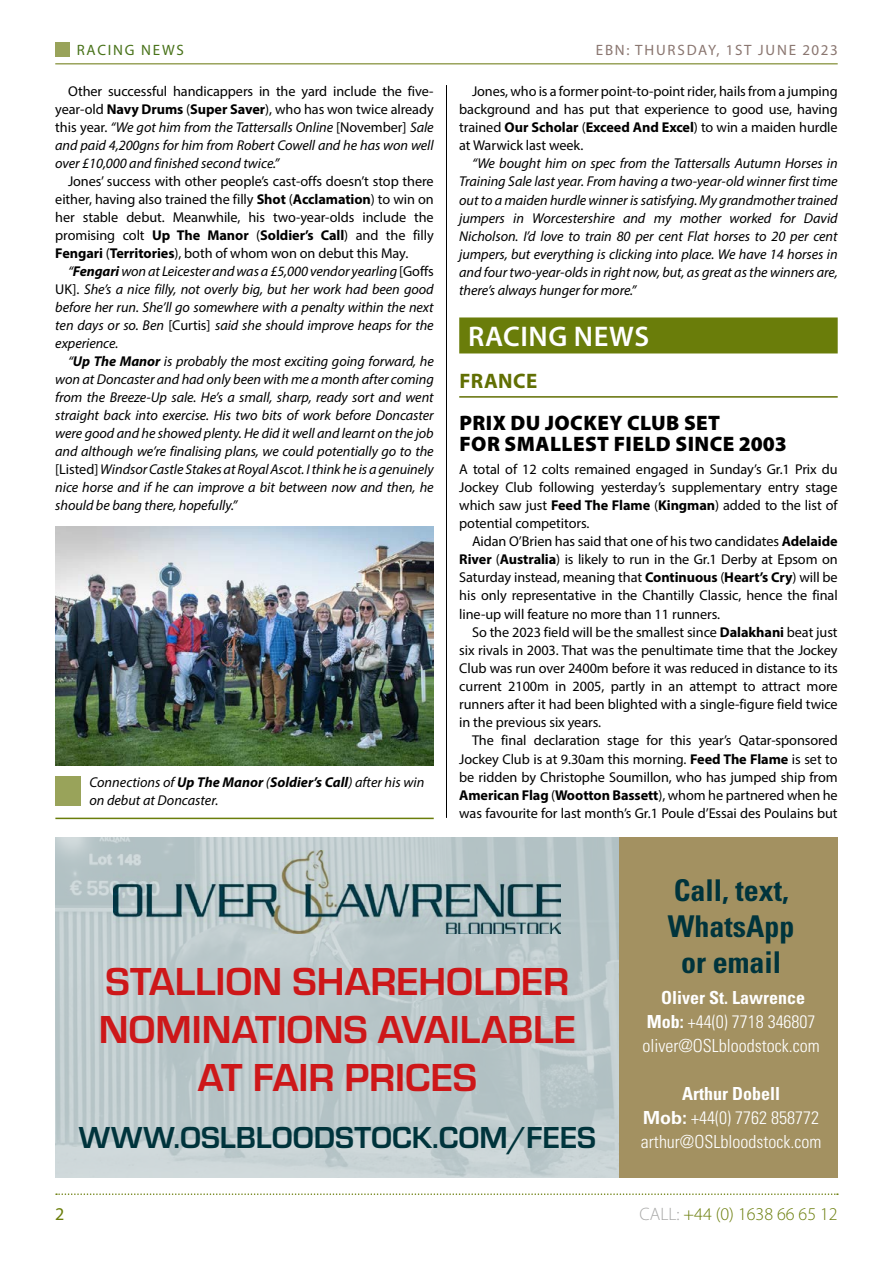
<style>
.page{position:relative;width:893px;height:1263px;background:#fff}
.page>*{position:absolute;margin:0;border:0;box-sizing:border-box;transform-origin:0 0}
.t1{font:700 40.5px/48px "Eurostile";color:#cd1719;text-align:center}
.t2{font:700 31.5px "Eurostile";color:#00343c}
.t3{font:700 condensed 30px/36px "Univers LT";color:#00343c;text-align:center}
.t4{font:600 28.5px "Myriad Pro";letter-spacing:.02em;color:#fff}
.t5{font:900 21px/21.1px "Myriad Pro";letter-spacing:.02em;color:#000}
.t6{font:700 21px "Myriad Pro";letter-spacing:.02em;color:#616f03}
.t7{font:300 condensed 18px/24px "Univers LT";color:#fff;text-align:center}
.t8{font:300 18px "Myriad Pro";color:#6a7d0a}
.t9{font:18px "Myriad Pro";color:#6a7d0a}
.t10{font:15px "Myriad Pro";letter-spacing:.12em;color:#8a7670}
.t11{font:15px "Myriad Pro";letter-spacing:.12em;color:#487219}
.t12{font:italic 14.25px/18px "Myriad Pro";letter-spacing:-.005em;color:#000;text-align:justify}
.t13{font:14.25px/18.1px "Myriad Pro";letter-spacing:-.005em;color:#000;text-align:justify}
.s1{font-weight:700}
.s2{font-style:normal}
.s3{font-weight:700;font-style:normal}
.s4{font-weight:700;font-stretch:normal}
.s5{color:#a8a8a7}
</style>
<div class="page">
<svg style="left:56px;top:1193px;width:782px;height:2px"></svg>
<div style="left:55px;top:43px;width:15px;height:14px;background:#99a35a"></div>
<hr style="left:55px;top:63px;width:783px;height:2px;background:#99a35a">
<hr style="left:446px;top:85px;width:1px;height:733px;background:#000">
<div style="left:459px;top:317px;width:379px;height:36px;background:#6a7d0a"></div>
<hr style="left:459px;top:396px;width:379px;height:2px;background:#616f03">
<svg style="left:55px;top:838px;width:565px;height:340px;background:#bdcacc"></svg>
<div style="left:620px;top:838px;width:218px;height:340px;background:#a39161"></div>
<img style="left:114px;top:851px;width:447px;height:82px">
<hr style="left:55px;top:818px;width:379px;height:1px;background:#6a7d0a">
<div style="left:55px;top:776px;width:26px;height:29px;background:#99a35a"></div>
<img style="left:56px;top:526px;width:378px;height:239px">
<p class="t11" style="left:77px;top:41px;width:109px">RACING NEWS</p>
<p class="t10" style="left:596px;top:41px;width:243px">EBN: THURSDAY, 1ST JUNE 2023</p>
<p class="t13" style="left:459px;top:82px;width:380px;text-indent:13px">Jones, who is a former point-to-point rider, hails from a jumping background and has put that experience to good use, having trained <span class="s1">Our Scholar</span> (<span class="s1">Exceed And Excel</span>) to win a maiden hurdle at Warwick last week.</p>
<p class="t12" style="left:459px;top:154px;width:380px;text-indent:13px">“We bought him on spec from the Tattersalls Autumn Horses in Training Sale last year. From having a two-year-old winner first time out to a maiden hurdle winner is satisfying. My grandmother trained jumpers in Worcestershire and my mother worked for David Nicholson. I’d love to train 80 per cent Flat horses to 20 per cent jumpers, but everything is clicking into place. We have 14 horses in and four two-year-olds in right now, but, as great as the winners are, there’s always hunger for more.”</p>
<h3 class="t4" style="left:468px;top:319px;width:183px">RACING NEWS</h3>
<h3 class="t6" style="left:459px;top:367px;width:79px">FRANCE</h3>
<h3 class="t5" style="left:459px;top:411px;width:329px">PRIX DU JOCKEY CLUB SET<br>FOR SMALLEST FIELD SINCE 2003</h3>
<p class="t13" style="left:459px;top:459px;width:380px">A total of 12 colts remained engaged in Sunday’s Gr.1 Prix du Jockey Club following yesterday’s supplementary entry stage which saw just <span class="s1">Feed The Flame</span> (<span class="s1">Kingman</span>) added to the list of potential competitors.</p>
<p class="t13" style="left:459px;top:532px;width:380px;text-indent:13px">Aidan O’Brien has said that one of his two candidates <span class="s1">Adelaide River</span> (<span class="s1">Australia</span>) is likely to run in the Gr.1 Derby at Epsom on Saturday instead, meaning that <span class="s1">Continuous</span> (<span class="s1">Heart’s Cry</span>) will be his only representative in the Chantilly Classic, hence the final line-up will feature no more than 11 runners.</p>
<p class="t13" style="left:459px;top:623px;width:380px;text-indent:13px">So the 2023 field will be the smallest since <span class="s1">Dalakhani</span> beat just six rivals in 2003. That was the penultimate time that the Jockey Club was run over 2400m before it was reduced in distance to its current 2100m in 2005, partly in an attempt to attract more runners after it had been blighted with a single-figure field twice in the previous six years.</p>
<p class="t13" style="left:459px;top:731px;width:380px;text-indent:13px">The final declaration stage for this year’s Qatar-sponsored Jockey Club is at 9.30am this morning. <span class="s1">Feed The Flame</span> is set to be ridden by Christophe Soumillon, who has jumped ship from <span class="s1">American Flag</span> (<span class="s1">Wootton Bassett</span>), whom he partnered when he was favourite for last month’s Gr.1 Poule d’Essai des Poulains but</p>
<p class="t12" style="left:55px;top:82px;width:380px;text-indent:13px"><span class="s2">Other successful handicappers in the yard include the five&shy;year-old</span> <span class="s3">Navy Drums</span> <span class="s2">(</span><span class="s3">Super Saver</span><span class="s2">), who has won twice already this year.</span> “We got him from the Tattersalls Online <span class="s2">[November]</span> Sale and paid 4,200gns for him from Robert Cowell and he has won well over £10,000 and finished second twice.”</p>
<p class="t13" style="left:55px;top:172px;width:380px;text-indent:13px">Jones’ success with other people’s cast-offs doesn’t stop there either, having also trained the filly <span class="s1">Shot</span> (<span class="s1">Acclamation</span>) to win on her stable debut. Meanwhile, his two-year-olds include the promising colt <span class="s1">Up The Manor</span> (<span class="s1">Soldier’s Call</span>) and the filly <span class="s1">Fengari</span> (<span class="s1">Territories</span>), both of whom won on debut this May.</p>
<p class="t12" style="left:55px;top:262px;width:380px;text-indent:13px">“<span class="s1">Fengari</span> won at Leicester and was a £5,000 vendor yearling <span class="s2">[Goffs UK].</span> She’s a nice filly, not overly big, but her work had been good before her run. She’ll go somewhere with a penalty within the next ten days or so. Ben <span class="s2">[Curtis]</span> said she should improve heaps for the experience.</p>
<p class="t12" style="left:55px;top:352px;width:380px;text-indent:13px">“<span class="s1">Up The Manor</span> is probably the most exciting going forward, he won at Doncaster and had only been with me a month after coming from the Breeze-Up sale. He’s a small, sharp, ready sort and went straight back into exercise. His two bits of work before Doncaster were good and he showed plenty. He did it well and learnt on the job and although we’re finalising plans, we could potentially go to the <span class="s2">[Listed]</span> Windsor Castle Stakes at Royal Ascot. I think he is a genuinely nice horse and if he can improve a bit between now and then, he should be bang there, hopefully.”</p>
<p class="t12" style="left:89px;top:773px;width:336px">Connections of <span class="s1">Up The Manor</span> (<span class="s1">Soldier’s Call</span>) after his win on debut at Doncaster.</p>
<h1 class="t1" style="left:99px;top:955px;width:479px">STALLION SHAREHOLDER<br>NOMINATIONS AVAILABLE<br>AT FAIR PRICES</h1>
<h2 class="t2" style="left:79px;top:1115px;width:519px">WWW.OSLBLOODSTOCK.COM/FEES</h2>
<h3 class="t3" style="left:668px;top:872px;width:128px">Call, text,<br>WhatsApp or email</h3>
<p class="t7" style="left:642px;top:986px;width:179px"><span class="s1">Oliver St. Lawrence<br>Mob:</span> +44(0) 7718 346807 oliver@OSLbloodstock.com</p>
<p class="t7" style="left:641px;top:1082px;width:182px"><span class="s1">Arthur Dobell<br></span><span class="s4">Mob:</span> +44(0) 7762 858772 arthur@OSLbloodstock.com</p>
<p class="t9" style="left:55px;top:1203px;width:11px">2</p>
<p class="t8" style="left:639px;top:1203px;width:200px"><span class="s5">CALL:</span> +44 (0) 1638 66 65 12</p>
</div>
